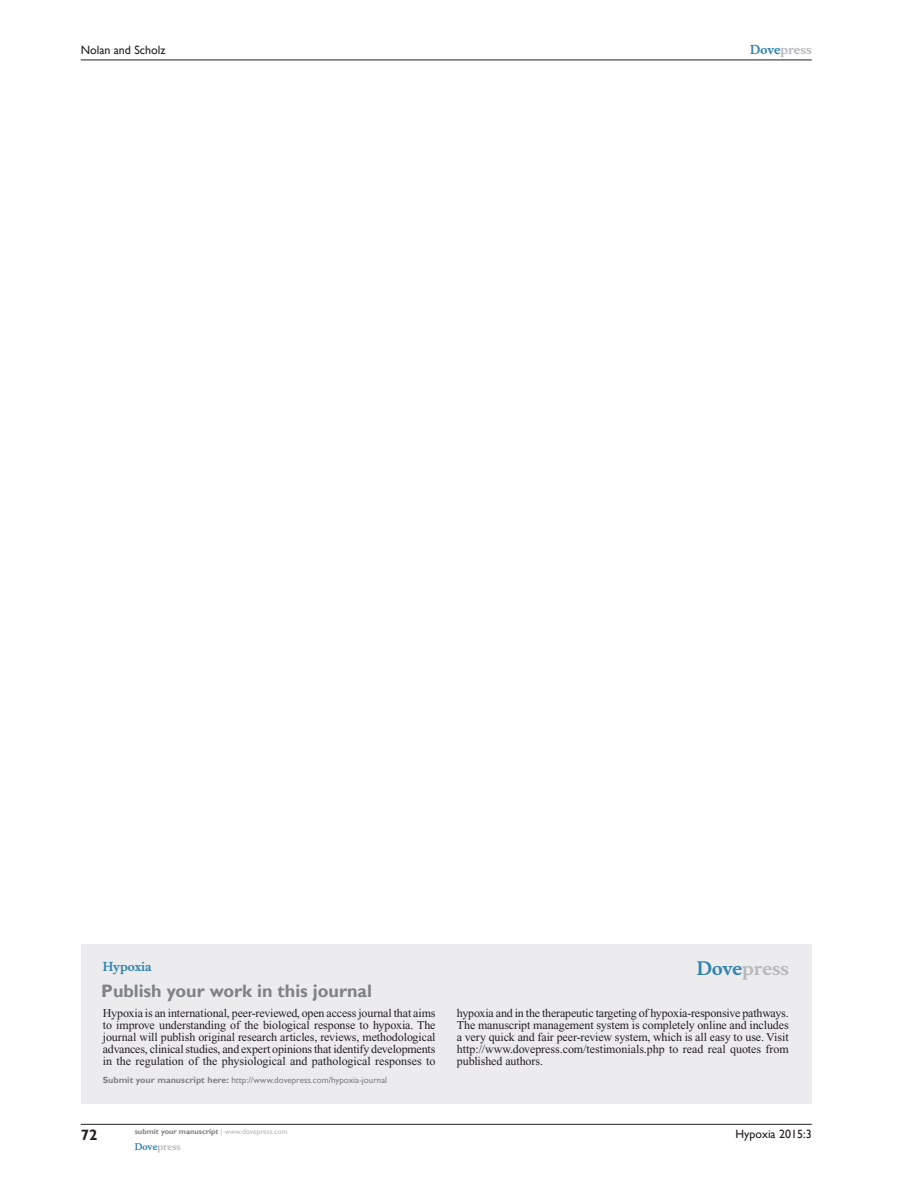
<style>
.page{position:relative;width:918px;height:1188px;background:#fff}
.page>*{position:absolute;margin:0;border:0;box-sizing:border-box;transform-origin:0 0}
.PromBx-H1{font:700 18px "Gill Sans";color:#808285}
.PromBx-Brand{font:700 18px "Musee";color:#b8b9bc}
.t1{font:700 15px "Gill Sans";color:#231f20}
.PromBx-Tx{font:12px/12px "Times New Roman";letter-spacing:-.005em;color:#231f20;text-align:justify}
.t2{font:12px "Gill Sans";color:#231f20}
.t3{font:700 12px "Musee";color:#b8b9bc}
.PromBx-JrnlName{font:700 12px "Musee";color:#3485ae}
.PromBx-SubmitMssWebA{font:9px "Gill Sans";color:#808285}
.t4{font:700 9px "Musee";color:#b8b9bc}
.t5{font:700 7.5px "Gill Sans";color:#808285}
.s1{color:#3485ae}
.s2{font-weight:700}
.s3{font-weight:400;color:#b8b9bc}
</style>
<div class="page">
<div style="left:81px;top:944px;width:731px;height:159px;background:#ececee"></div>
<hr style="left:81px;top:1124px;width:731px;height:1px;background:#231f20">
<hr style="left:81px;top:60px;width:731px;height:1px;background:#231f20">
<p class="t2" style="left:81px;top:43px;width:86px">Nolan and Scholz</p>
<p class="t3" style="left:750px;top:43px;width:63px"><span class="s1">Dove</span>press</p>
<p class="PromBx-JrnlName" style="left:103px;top:959px;width:50px">Hypoxia</p>
<p class="PromBx-H1" style="left:101px;top:980px;width:272px">Publish your work in this journal</p>
<p class="PromBx-Brand" style="left:697px;top:958px;width:94px"><span class="s1">Dove</span>press</p>
<p class="PromBx-Tx" style="left:103px;top:1007px;width:334px">Hypoxia is an international, peer-reviewed, open access journal that aims to improve understanding of the biological response to hypoxia. The journal will publish original research articles, reviews, methodological advances, clinical studies, and expert opinions that identify developments in the regulation of the physiological and pathological responses to</p>
<p class="PromBx-Tx" style="left:457px;top:1007px;width:333px">hypoxia and in the therapeutic targeting of hypoxia-responsive pathways.<br>The manuscript management system is completely online and includes a very quick and fair peer-review system, which is all easy to use. Visit http://www.dovepress.com/testimonials.php to read real quotes from published authors.</p>
<p class="PromBx-SubmitMssWebA" style="left:103px;top:1075px;width:286px"><span class="s2">Submit your manuscript here:</span> http://www.dovepress.com/hypoxia-journal</p>
<p class="t1" style="left:81px;top:1126px;width:18px">72</p>
<p class="t5" style="left:135px;top:1127px;width:154px">submit your manuscript <span class="s3">| www.dovepress.com</span></p>
<p class="t4" style="left:135px;top:1141px;width:48px"><span class="s1">Dove</span>press</p>
<p class="t2" style="left:736px;top:1127px;width:78px">Hypoxia 2015:3</p>
</div>
